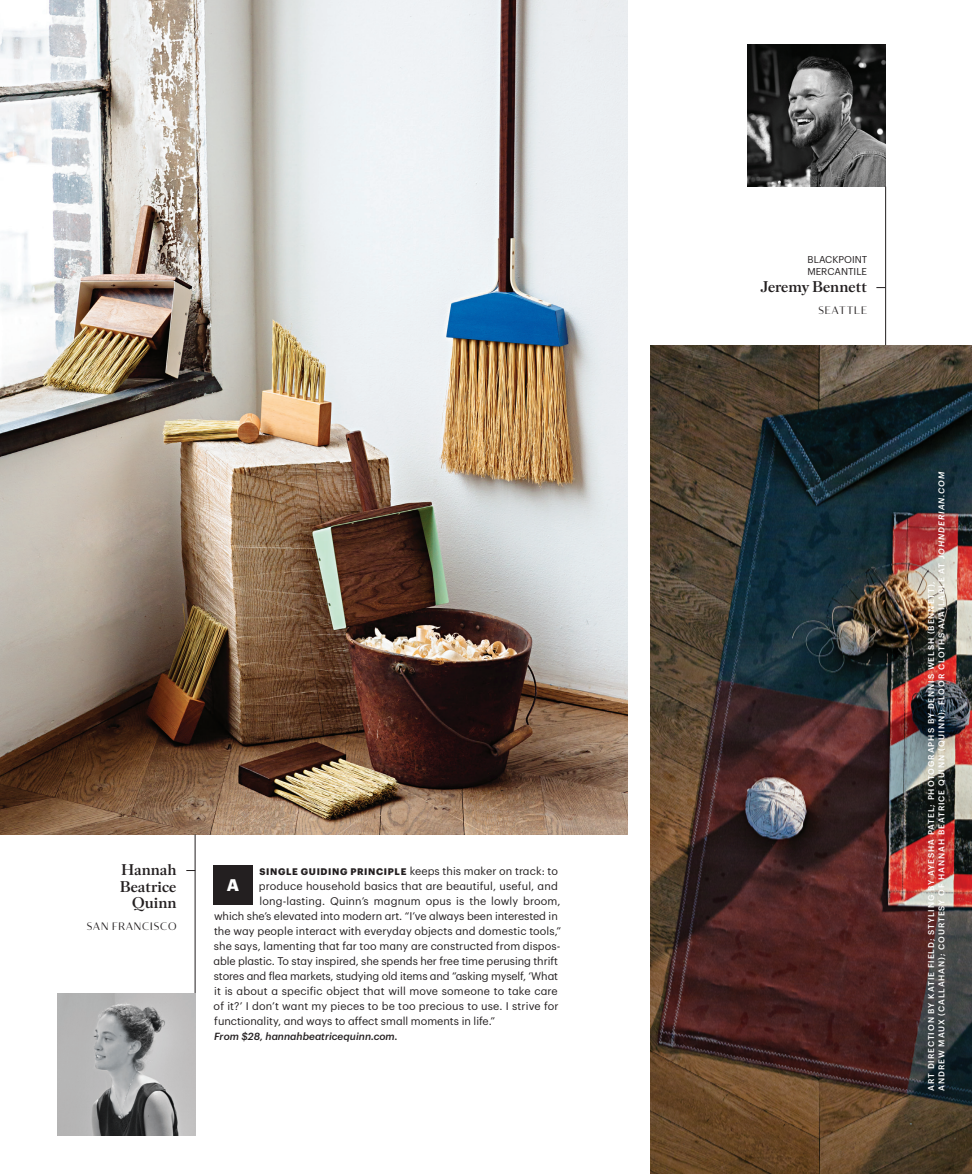
<style>
.page{position:relative;width:972px;height:1174px;background:#fff}
.page>*{position:absolute;margin:0;border:0;box-sizing:border-box;transform-origin:0 0}
.t1{font:700 16.5px "Graphik";color:#fff}
.t2{font:700 15.75px/16.5px "MSL Stoneleigh 12";letter-spacing:-.005em;color:#231f20;text-align:right}
.t3{font:10.8px "Graphik";letter-spacing:.005em;color:#231f20}
.t4{font:10.5px "Darby Sans Poster";letter-spacing:.09em;color:#231f20}
.t5{font:italic 500 10.2px "Graphik";letter-spacing:.005em;color:#231f20}
.t6{font:9.75px/12px "Graphik";letter-spacing:.005em;color:#231f20}
.t7{font:500 8.25px/10.2px "Graphik";letter-spacing:.11em;color:#fff}
.s1{font-weight:700;font-size:9.3px}
.s2{font-style:italic}
</style>
<div class="page">
<img style="left:650px;top:345px;width:321px;height:828px">
<img style="left:747px;top:44px;width:138px;height:143px">
<img style="left:0;top:0;width:627px;height:834px">
<hr style="left:195px;top:834px;width:1px;height:159px;background:#231f20">
<hr style="left:885px;top:187px;width:1px;height:158px;background:#231f20">
<div style="left:213px;top:865px;width:39px;height:39px;background:#231f20"></div>
<img style="left:57px;top:993px;width:138px;height:142px">
<h2 class="t2" style="left:120px;top:861px;width:58px">Hannah<br>Beatrice<br>Quinn</h2>
<p class="t4" style="left:87px;top:918px;width:91px">SAN FRANCISCO</p>
<p class="t3" style="left:259px;top:862px;width:300px"><span class="s1">SINGLE GUIDING PRINCIPLE</span> keeps this maker on track: to</p>
<p class="t3" style="left:259px;top:877px;width:300px">produce household basics that are beautiful, useful, and</p>
<p class="t3" style="left:259px;top:892px;width:303px">long-lasting. Quinn’s magnum opus is the lowly broom,</p>
<p class="t3" style="left:214px;top:907px;width:345px">which she’s elevated into modern art. “I’ve always been interested in</p>
<p class="t3" style="left:214px;top:922px;width:349px">the way people interact with everyday objects and domestic tools,”</p>
<p class="t3" style="left:214px;top:937px;width:348px">she says, lamenting that far too many are constructed from dispos-</p>
<p class="t3" style="left:213px;top:952px;width:346px">able plastic. To stay inspired, she spends her free time perusing thrift</p>
<p class="t3" style="left:214px;top:967px;width:345px">stores and flea markets, studying old items and “asking myself, ‘What</p>
<p class="t3" style="left:214px;top:982px;width:345px">it is about a specific object that will move someone to take care</p>
<p class="t3" style="left:213px;top:997px;width:346px">of it?’ I don’t want my pieces to be too precious to use. I strive for</p>
<p class="t3" style="left:214px;top:1012px;width:282px">functionality, and ways to affect small moments in life.”</p>
<p class="t5" style="left:214px;top:1028px;width:185px">From $28, hannahbeatricequinn.com.</p>
<h1 class="t1" style="left:227px;top:872px;width:14px">A</h1>
<p class="t6" style="left:807px;top:253px;width:62px">BLACKPOINT<br>MERCANTILE</p>
<h2 class="t2" style="left:760px;top:278px;width:109px">Jeremy Bennett</h2>
<p class="t4" style="left:818px;top:302px;width:50px">SEATTLE</p>
<p class="t7" style="left:925px;top:1090px;width:620px;rotate:-90deg">ART DIRECTION BY KATIE FIELD; STYLING BY AYESHA PATEL; PHOTOGRAPHS BY DENNIS WELSH (BENNETT),<br>ANDREW MAUX (CALLAHAN); COURTESY OF HANNAH BEATRICE QUINN (QUINN); FLOOR CLOTHS AVAILABLE AT <span class="s2">JOHNDERIAN.COM</span></p>
</div>
